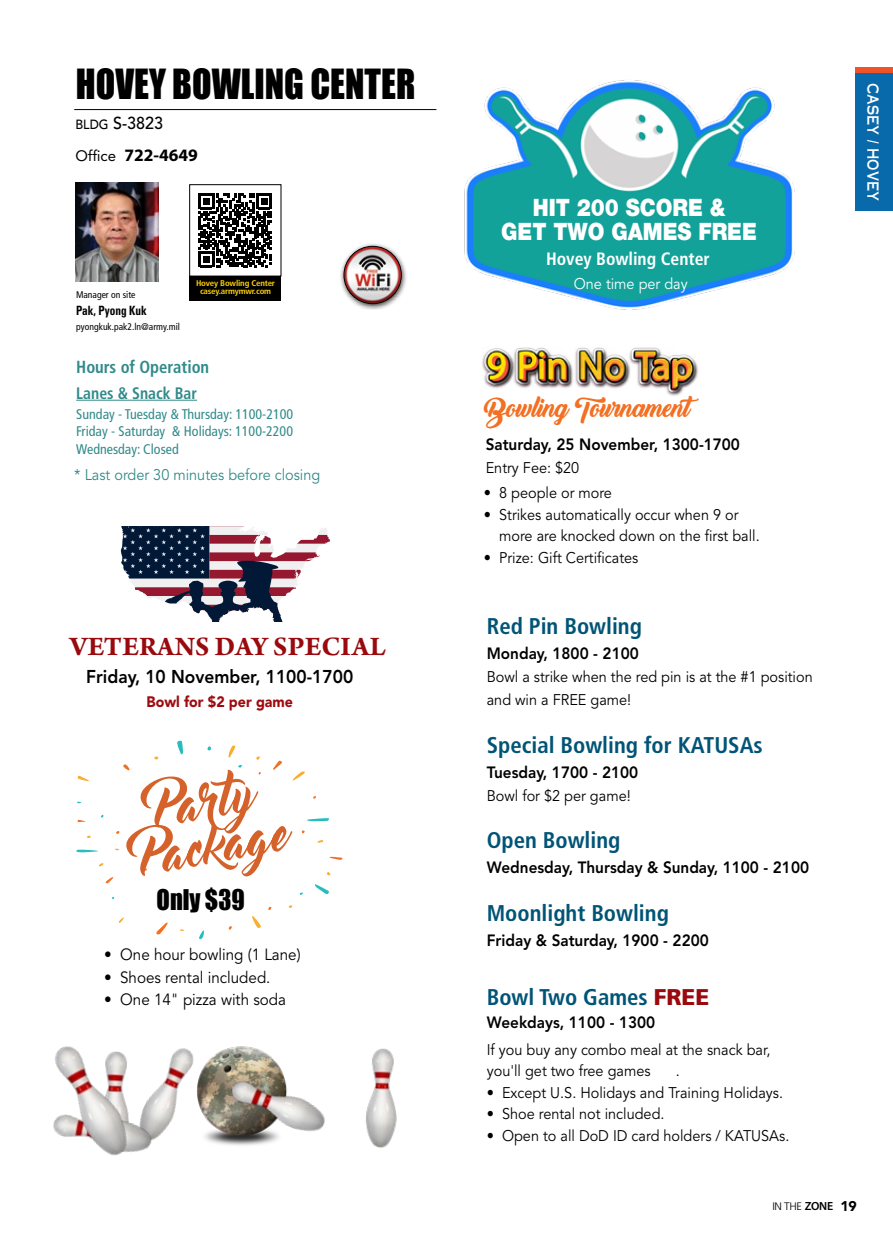
<style>
.page{position:relative;width:893px;height:1241px;background:#fff}
.page>*{position:absolute;margin:0;border:0;box-sizing:border-box;transform-origin:0 0}
.t1{font:38.15px "Impact";color:#000;scale:.94 1}
.t2{font:700 28.35px "Arno Pro";letter-spacing:.01em;color:#9a090d}
.t3{font:26.07px "Backto Black Bold Demo";color:#f36f21;scale:.94 1}
.t4{font:26.07px "Impact";color:#000;scale:.94 1}
.t5{font:900 23.8px/24px "Helvetica 95";letter-spacing:-.005em;color:#fff;text-align:center;scale:.88 1}
.t6{font:700 condensed 22.75px "Frutiger LT Std";color:#005476}
.t7{font:800 18.38px "Avenir LT Std";color:#000;scale:.94 1}
.t8{font:700 condensed 17.85px "Frutiger LT Std";letter-spacing:-.005em;color:#fff}
.t9{font:700 condensed 17.5px "Frutiger LT Std";color:#328a8a;scale:.95 1}
.t10{font:700 17.5px "Myriad Pro";color:#000}
.t11{font:500 17.15px "Avenir LT Std";color:#000;scale:.94 1}
.t12{font:700 condensed 16.62px "Frutiger LT Std";color:#328a8a;scale:.95 1}
.t13{font:800 16.28px "Avenir LT Std";color:#000;scale:.94 1}
.t14{font:16.1px "Avenir LT Std";color:#000;scale:.94 1}
.t15{font:15.4px/21.5px "Avenir LT Std";color:#000;scale:.94 1}
.t16{font:15.4px "Avenir LT Std";color:#328a8a;scale:.94 1}
.t17{font:15.4px "Avenir LT Std";color:#fff;scale:.94 1}
.t18{font:15.4px "Copperplate Gothic Std 31 AB";color:#fff;scale:.78 1}
.t19{font:900 15.05px "Avenir LT Std";color:#9e0b0f;scale:.94 1}
.t20{font:condensed 14px/17.5px "Frutiger LT Std";color:#328a8a;text-align:justify}
.t21{font:700 condensed 12.78px "Univers LT Std";color:#000;scale:.88 1}
.t22{font:300 10.85px "Frutiger LT Std";color:#000}
.t23{font:condensed 9.62px "Frutiger LT Std";color:#000}
.t24{font:700 condensed 8.22px/8.2px "Frutiger LT Std";letter-spacing:-.02em;color:#fed109;text-align:center;scale:1.07 1}
.s1{font-size:13.3px}
.s2{font-family:"Avenir LT Std";font-weight:400;font-size:15.05px}
.s3{font-weight:900;font-stretch:normal;color:#9a090d}
.s4{font-family:"Myriad Pro";font-weight:600;font-size:11.9px}
.s5{font-family:"Avenir LT Std";font-weight:900;font-size:14px}
</style>
<div class="page">
<svg style="left:119px;top:917px;width:5px;height:5px"></svg>
<svg style="left:156px;top:922px;width:12px;height:12px"></svg>
<svg style="left:199px;top:930px;width:5px;height:9px"></svg>
<svg style="left:228px;top:926px;width:4px;height:4px"></svg>
<svg style="left:252px;top:906px;width:19px;height:22px"></svg>
<svg style="left:76px;top:740px;width:267px;height:159px"></svg>
<svg style="left:199px;top:193px;width:73px;height:74px"></svg>
<div style="left:189px;top:184px;width:92px;height:92px;border:1px solid #000"></div>
<hr style="left:76px;top:400px;width:121px;height:1px;background:#328a8a">
<img style="left:75px;top:182px;width:83px;height:99px">
<hr style="left:74px;top:109px;width:362px;height:1px;background:#000">
<div style="left:339px;top:241px;width:69px;height:69px;background:#000;opacity:.75"></div>
<img style="left:344px;top:246px;width:57px;height:57px;border-radius:29px">
<div style="left:344px;top:246px;width:58px;height:58px;border:1px solid #000;border-radius:50%"></div>
<img style="left:464px;top:80px;width:331px;height:230px">
<div style="left:189px;top:276px;width:92px;height:24px;background:#000"></div>
<img style="left:482px;top:347px;width:216px;height:49px">
<svg style="left:120px;top:526px;width:210px;height:96px"></svg>
<img style="left:146px;top:1049px;width:32px;height:88px">
<img style="left:178px;top:1046px;width:102px;height:100px">
<img style="left:142px;top:1103px;width:16px;height:48px">
<img style="left:224px;top:1067px;width:101px;height:73px">
<img style="left:366px;top:1048px;width:31px;height:100px">
<img style="left:53px;top:1046px;width:89px;height:110px">
<div style="left:855px;top:72px;width:38px;height:139px;background:#096aab"></div>
<div style="left:855px;top:67px;width:38px;height:6px;background:#f05329"></div>
<h1 class="t1" style="left:76px;top:55px;width:363px">HOVEY BOWLING CENTER</h1>
<p class="t11" style="left:75px;top:113px;width:95px"><span class="s1">BLDG</span> S-3823</p>
<p class="t10" style="left:75px;top:144px;width:124px"><span class="s2">Office</span> 722-4649</p>
<p class="t23" style="left:76px;top:289px;width:61px">Manager on site</p>
<p class="t21" style="left:76px;top:303px;width:82px">Pak, Pyong Kuk</p>
<p class="t23" style="left:76px;top:320px;width:105px">pyongkuk.pak2.ln@army.mil</p>
<p class="t24" style="left:196px;top:279px;width:75px">Hovey Bowling Center casey.armymwr.com</p>
<p class="t9" style="left:76px;top:356px;width:142px">Hours of Operation</p>
<p class="t12" style="left:76px;top:383px;width:129px">Lanes &amp; Snack Bar</p>
<p class="t20" style="left:76px;top:405px;width:218px">Sunday - Tuesday &amp; Thursday: 1100-2100<br>Friday - Saturday &amp; Holidays: 1100-2200<br>Wednesday: Closed</p>
<p class="t16" style="left:74px;top:465px;width:263px">* Last order 30 minutes before closing</p>
<h2 class="t2" style="left:69px;top:629px;width:318px">VETERANS DAY SPECIAL</h2>
<p class="t7" style="left:86px;top:665px;width:286px">Friday, 10 November, 1100-1700</p>
<p class="t19" style="left:146px;top:692px;width:157px">Bowl for $2 per game</p>
<h3 class="t4" style="left:157px;top:879px;width:95px">Only $39</h3>
<p class="t14" style="left:104px;top:945px;width:211px">• One hour bowling (1 Lane)</p>
<p class="t14" style="left:104px;top:967px;width:178px">• Shoes rental included.</p>
<p class="t14" style="left:104px;top:990px;width:195px">• One 14" pizza with soda</p>
<h3 class="t5" style="left:501px;top:196px;width:292px">HIT 200 SCORE &amp;<br>GET TWO GAMES FREE</h3>
<p class="t8" style="left:546px;top:248px;width:165px">Hovey Bowling Center</p>
<p class="t17" style="left:574px;top:274px;width:123px">One time per day</p>
<p class="t18" style="left:882px;top:83px;width:153px;rotate:90deg">CASEY / HOVEY</p>
<h3 class="t3" style="left:484px;top:393px;width:235px">Bowling Tournament</h3>
<p class="t13" style="left:486px;top:435px;width:272px">Saturday, 25 November, 1300-1700</p>
<p class="t15" style="left:486px;top:457px;width:101px">Entry Fee: $20</p>
<p class="t15" style="left:484px;top:482px;width:138px">• 8 people or more</p>
<p class="t15" style="left:499px;top:504px;width:279px;text-indent:-15px">• Strikes automatically occur when 9 or more are knocked down on the first ball.</p>
<p class="t15" style="left:484px;top:547px;width:166px">• Prize: Gift Certificates</p>
<h3 class="t6" style="left:487px;top:612px;width:157px">Red Pin Bowling</h3>
<p class="t13" style="left:487px;top:644px;width:163px">Monday, 1800 - 2100</p>
<p class="t15" style="left:487px;top:666px;width:348px;line-height:22.8px">Bowl a strike when the red pin is at the #1 position and win a FREE game!</p>
<h3 class="t6" style="left:487px;top:731px;width:278px">Special Bowling for KATUSAs</h3>
<p class="t13" style="left:487px;top:762px;width:163px">Tuesday, 1700 - 2100</p>
<p class="t15" style="left:487px;top:784px;width:155px">Bowl for $2 per game!</p>
<h3 class="t6" style="left:487px;top:826px;width:135px">Open Bowling</h3>
<p class="t13" style="left:487px;top:858px;width:344px">Wednesday, Thursday &amp; Sunday, 1100 - 2100</p>
<h3 class="t6" style="left:487px;top:899px;width:184px">Moonlight Bowling</h3>
<p class="t13" style="left:487px;top:930px;width:238px">Friday &amp; Saturday, 1900 - 2200</p>
<h3 class="t6" style="left:487px;top:983px;width:224px">Bowl Two Games <span class="s3">FREE</span></h3>
<p class="t13" style="left:487px;top:1012px;width:181px">Weekdays, 1100 - 1300</p>
<p class="t15" style="left:487px;top:1038px;width:303px">If you buy any combo meal at the snack bar, you'll get two free games</p>
<p class="t15" style="left:676px;top:1060px;width:6px">.</p>
<p class="t15" style="left:487px;top:1081px;width:317px">• Except U.S. Holidays and Training Holidays.</p>
<p class="t15" style="left:487px;top:1103px;width:191px">• Shoe rental not included.</p>
<p class="t15" style="left:487px;top:1124px;width:323px">• Open to all DoD ID card holders / KATUSAs.</p>
<p class="t22" style="left:772px;top:1199px;width:86px">IN THE <span class="s4">ZONE</span> <span class="s5">19</span></p>
</div>
